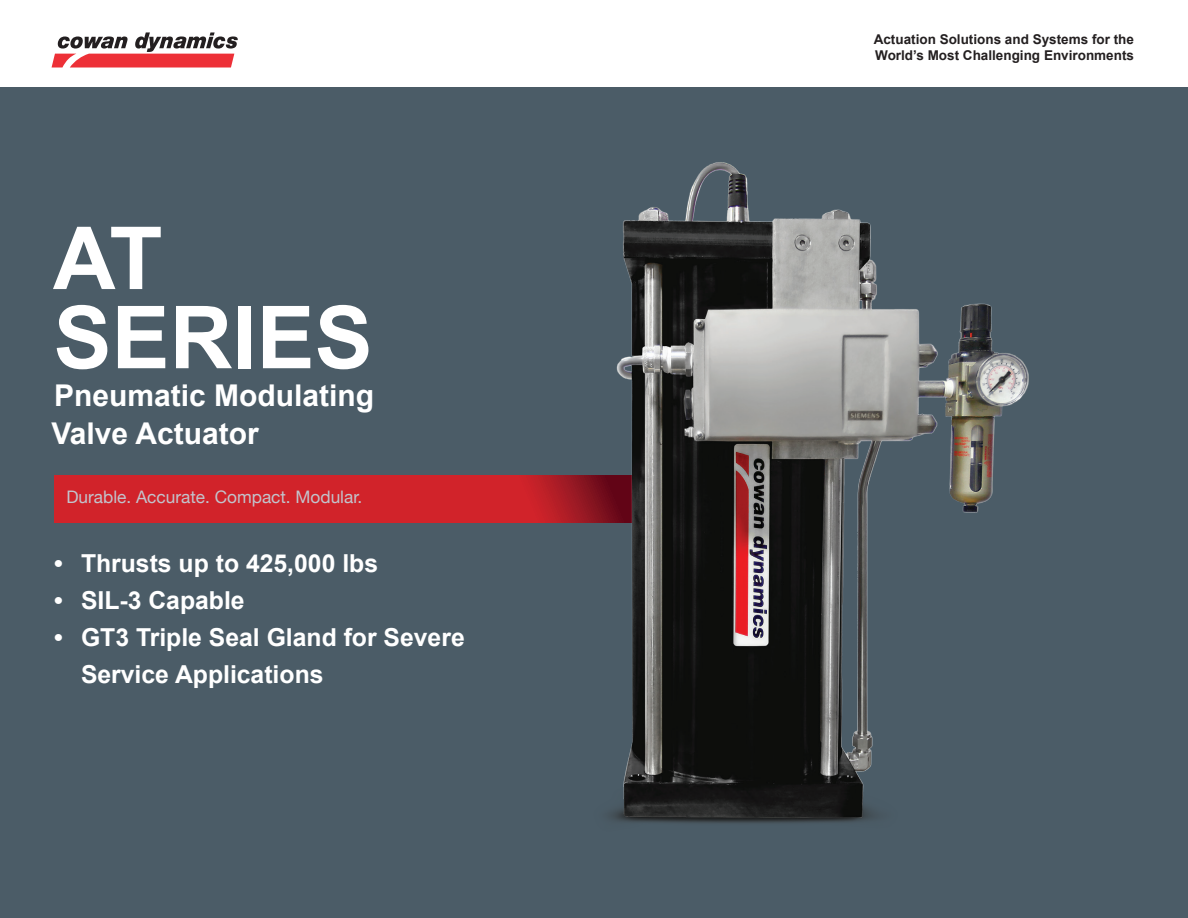
<style>
.page{position:relative;width:1188px;height:918px;background:#fff}
.page>*{position:absolute;margin:0;border:0;box-sizing:border-box;transform-origin:0 0}
.t1{font:700 87px/79.2px "Arial";color:#fff}
.t2{font:700 30px/37.8px "Arial";color:#fff}
.t3{font:700 24.75px/37.2px "Arial";color:#fff}
.t4{font:17.25px "Helvetica Neue";color:#c2c4cc}
.t5{font:700 13.5px/16.2px "Arial";color:#231f20}
</style>
<div class="page">
<svg style="left:52px;top:32px;width:186px;height:36px"></svg>
<div style="left:0;top:87px;width:1188px;height:831px;background:#4b5c67"></div>
<div style="left:54px;top:476px;width:588px;height:46px;background:#d1232a"></div>
<img style="left:478px;top:162px;width:551px;height:661px">
<h1 class="t1" style="left:53px;top:220px;width:321px">AT<br>SERIES</h1>
<p class="t2" style="left:52px;top:377px;width:324px">Pneumatic Modulating<br>Valve Actuator</p>
<p class="t4" style="left:66px;top:486px;width:297px">Durable. Accurate. Compact. Modular.</p>
<p class="t3" style="left:54px;top:545px;width:326px">• Thrusts up to 425,000 lbs</p>
<p class="t3" style="left:54px;top:582px;width:192px">• SIL-3 Capable</p>
<p class="t3" style="left:81px;top:619px;width:385px;text-indent:-27px">• GT3 Triple Seal Gland for Severe<br>Service Applications</p>
<p class="t5" style="left:874px;top:31px;width:262px">Actuation Solutions and Systems for the<br>World’s Most Challenging Environments</p>
</div>
